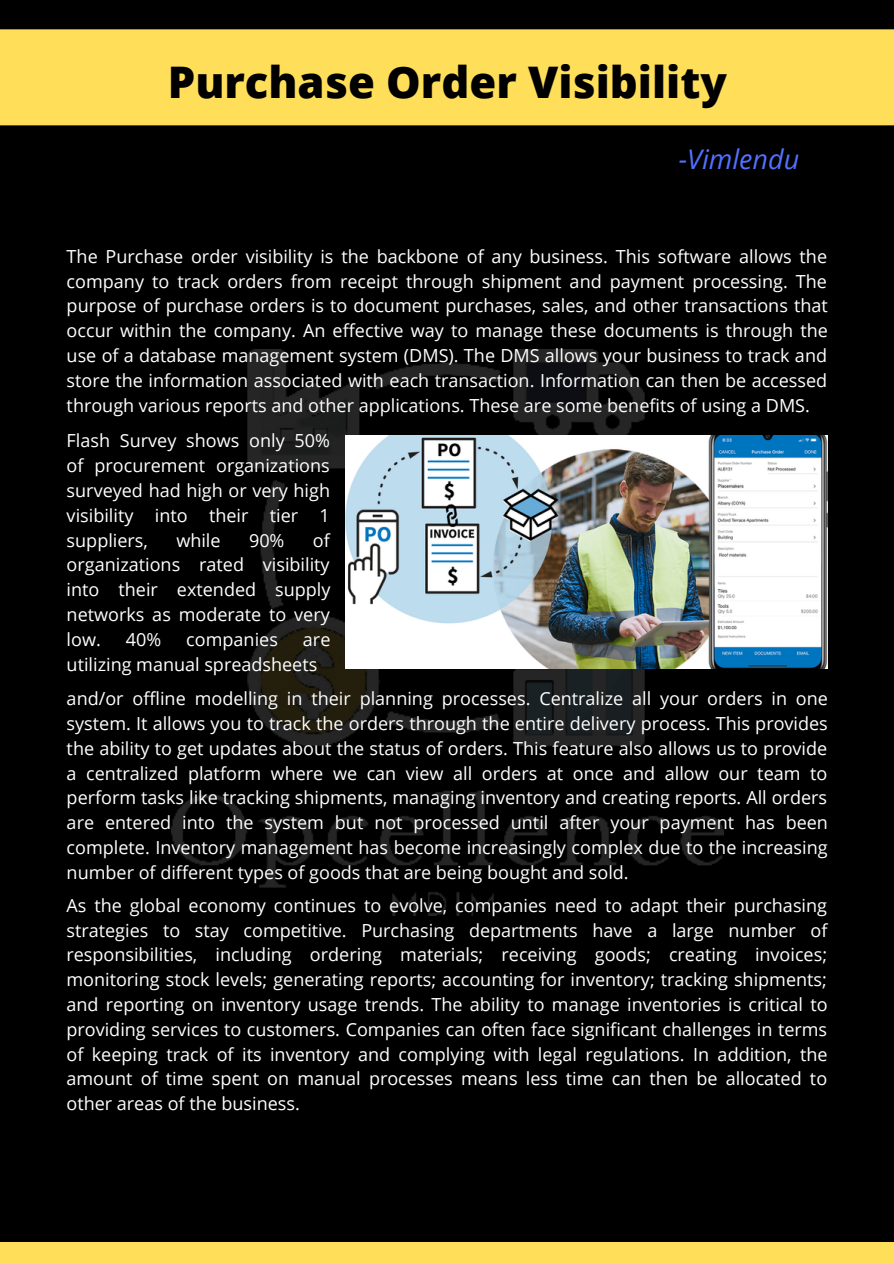
<style>
.page{position:relative;width:894px;height:1264px;background:#fff}
.page>*{position:absolute;margin:0;border:0;box-sizing:border-box;transform-origin:0 0}
.t1{font:800 43.5px "Open Sans";color:#000}
.t2{font:italic 27px "Open Sans";color:#5271ff}
.t3{font:18px/24.8px "Open Sans";color:#fff;text-align:justify}
</style>
<div class="page">
<div style="left:0;top:0;width:893px;height:1263px;background:#000"></div>
<img style="left:171px;top:349px;width:552px;height:566px">
<div style="left:0;top:29px;width:893px;height:97px;background:#ffde59"></div>
<div style="left:0;top:1242px;width:893px;height:21px;background:#ffde59"></div>
<img style="left:345px;top:436px;width:482px;height:232px">
<p class="t1" style="left:168px;top:51px;width:560px">Purchase Order Visibility</p>
<p class="t2" style="left:678px;top:140px;width:122px">-Vimlendu</p>
<p class="t3" style="left:67px;top:243px;width:762px">The Purchase order visibility is the backbone of any business. This software allows the company to track orders from receipt through shipment and payment processing. The purpose of purchase orders is to document purchases, sales, and other transactions that occur within the company. An effective way to manage these documents is through the use of a database management system (DMS). The DMS allows your business to track and store the information associated with each transaction. Information can then be accessed through various reports and other applications. These are some benefits of using a DMS.</p>
<p class="t3" style="left:67px;top:428px;width:265px">Flash Survey shows only 50% of procurement organizations surveyed had high or very high visibility into their tier 1 suppliers,</p>
<p class="t3" style="left:67px;top:527px;width:265px;text-indent:246px">of organizations rated visibility into their extended supply networks as moderate to very low.</p>
<p class="t3" style="left:176px;top:527px;width:46px">while</p>
<p class="t3" style="left:249px;top:527px;width:37px">90%</p>
<p class="t3" style="left:126px;top:626px;width:37px">40%</p>
<p class="t3" style="left:186px;top:626px;width:93px">companies</p>
<p class="t3" style="left:67px;top:626px;width:265px;text-indent:236px">are utilizing manual spreadsheets</p>
<p class="t3" style="left:67px;top:686px;width:762px">and/or offline modelling in their planning processes. Centralize all your orders in one system. It allows you to track the orders through the entire delivery process. This provides the ability to get updates about the status of orders. This feature also allows us to provide a centralized platform where we can view all orders at once and allow our team to perform tasks like tracking shipments, managing inventory and creating reports. All orders are entered into the system but not processed until after your payment has been complete. Inventory management has become increasingly complex due to the increasing number of different types of goods that are being bought and sold.</p>
<p class="t3" style="left:66px;top:892px;width:762px">As the global economy continues to evolve, companies need to adapt their purchasing strategies to stay competitive. Purchasing departments have a large number of responsibilities, including ordering materials; receiving goods; creating invoices; monitoring stock levels; generating reports; accounting for inventory; tracking shipments; and reporting on inventory usage trends. The ability to manage inventories is critical to providing services to customers. Companies can often face significant challenges in terms of keeping track of its inventory and complying with legal regulations. In addition, the amount of time spent on manual processes means less time can then be allocated to other areas of the business.</p>
</div>
